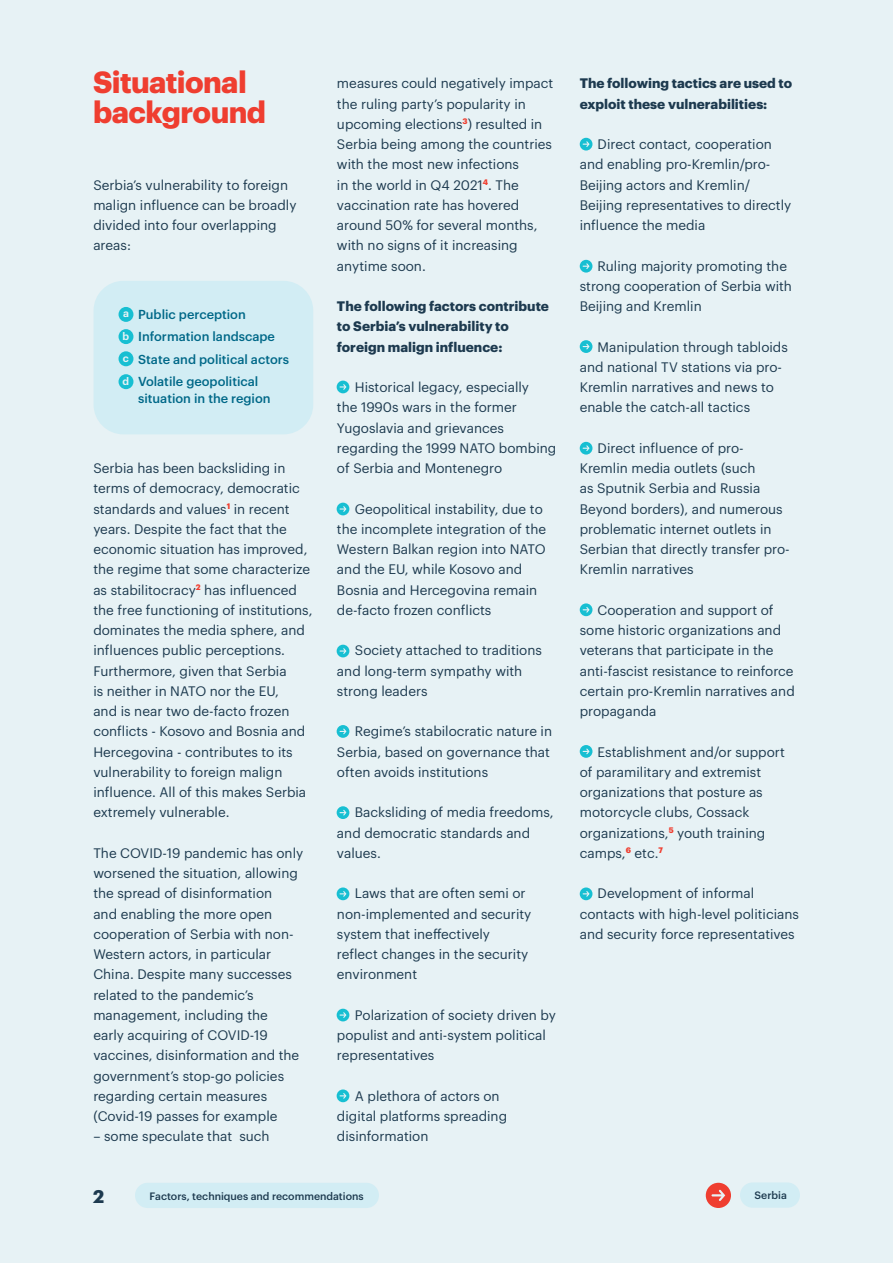
<style>
.page{position:relative;width:893px;height:1263px;background:#e7f2f5}
.page>*{position:absolute;margin:0;border:0;box-sizing:border-box;transform-origin:0 0}
.t1{font:700 30px/30px "Graphik";letter-spacing:-.02em;color:#ef3e30}
.t2{font:700 18px "Graphik";color:#1d3a4f}
.t3{font:13.5px/20.2px "Graphik";color:#1d3a4f}
.t4{font:700 13.5px/20.2px "Graphik";color:#1d3a4f}
.t5{font:500 12.75px/22.5px "Graphik";color:#006888}
.t6{font:500 10.5px "Graphik";color:#1d3a4f}
.t7{font:600 10.5px/23px "Graphik";color:#e7f2f5}
</style>
<div class="page">
<div style="left:740px;top:1182px;width:60px;height:26px;background:#d2edf4;border-radius:13px"></div>
<div style="left:135px;top:1183px;width:244px;height:25px;background:#d2edf4;border-radius:13px"></div>
<div style="left:706px;top:1183px;width:25px;height:25px;background:#ef3e30;border-radius:50%"></div>
<svg style="left:711px;top:1190px;width:14px;height:11px"></svg>
<div style="left:94px;top:281px;width:219px;height:153px;background:#d2edf4;border-radius:30px"></div>
<div style="left:119px;top:307px;width:14px;height:15px;background:#17bfd2;border-radius:50%"></div>
<div style="left:119px;top:329px;width:14px;height:15px;background:#17bfd2;border-radius:50%"></div>
<div style="left:119px;top:351px;width:14px;height:15px;background:#17bfd2;border-radius:50%"></div>
<div style="left:119px;top:374px;width:14px;height:15px;background:#17bfd2;border-radius:50%"></div>
<div style="left:337px;top:381px;width:12px;height:12px;background:#17bfd2;border-radius:50%"></div>
<svg style="left:340px;top:384px;width:6px;height:6px"></svg>
<svg style="left:580px;top:340px;width:12px;height:13px"></svg>
<svg style="left:583px;top:344px;width:7px;height:5px"></svg>
<div style="left:337px;top:503px;width:12px;height:12px;background:#17bfd2;border-radius:50%"></div>
<svg style="left:340px;top:506px;width:6px;height:6px"></svg>
<div style="left:580px;top:442px;width:12px;height:13px;background:#17bfd2;border-radius:50%"></div>
<svg style="left:583px;top:445px;width:7px;height:6px"></svg>
<div style="left:337px;top:645px;width:12px;height:12px;background:#17bfd2;border-radius:50%"></div>
<svg style="left:340px;top:648px;width:6px;height:6px"></svg>
<div style="left:580px;top:260px;width:12px;height:13px;background:#17bfd2;border-radius:50%"></div>
<svg style="left:583px;top:263px;width:7px;height:6px"></svg>
<div style="left:580px;top:138px;width:12px;height:13px;background:#17bfd2;border-radius:50%"></div>
<svg style="left:583px;top:141px;width:7px;height:6px"></svg>
<svg style="left:337px;top:725px;width:12px;height:13px"></svg>
<svg style="left:340px;top:728px;width:6px;height:6px"></svg>
<div style="left:580px;top:603px;width:12px;height:13px;background:#17bfd2;border-radius:50%"></div>
<svg style="left:583px;top:607px;width:7px;height:6px"></svg>
<svg style="left:337px;top:806px;width:12px;height:13px"></svg>
<svg style="left:340px;top:810px;width:6px;height:5px"></svg>
<svg style="left:580px;top:745px;width:12px;height:13px"></svg>
<svg style="left:583px;top:748px;width:7px;height:6px"></svg>
<div style="left:337px;top:887px;width:12px;height:13px;background:#17bfd2;border-radius:50%"></div>
<svg style="left:340px;top:891px;width:6px;height:6px"></svg>
<div style="left:580px;top:887px;width:12px;height:13px;background:#17bfd2;border-radius:50%"></div>
<svg style="left:583px;top:891px;width:7px;height:6px"></svg>
<div style="left:337px;top:1009px;width:12px;height:12px;background:#17bfd2;border-radius:50%"></div>
<svg style="left:340px;top:1012px;width:6px;height:6px"></svg>
<div style="left:337px;top:1089px;width:12px;height:13px;background:#17bfd2;border-radius:50%"></div>
<svg style="left:340px;top:1093px;width:6px;height:6px"></svg>
<h1 class="t1" style="left:93px;top:64px;width:175px">Situational background</h1>
<p class="t3" style="left:93px;top:173px;width:205px">Serbia’s vulnerability to foreign malign influence can be broadly divided into four overlapping areas:</p>
<p class="t7" style="left:123px;top:301px;width:8px">a b</p>
<p class="t7" style="left:123px;top:345px;width:8px">c</p>
<p class="t7" style="left:123px;top:369px;width:8px">d</p>
<p class="t5" style="left:138px;top:302px;width:153px">Public perception<br>Information landscape<br>State and political actors<br>Volatile geopolitical</p>
<p class="t5" style="left:138px;top:386px;width:134px">situation in the region</p>
<p class="t3" style="left:93px;top:457px;width:221px">Serbia has been backsliding in terms of democracy, democratic standards and values<sup>1</sup> in recent years. Despite the fact that the economic situation has improved, the regime that some characterize as stabilitocracy<sup>2</sup> has influenced the free functioning of institutions, dominates the media sphere, and influences public perceptions.<br>Furthermore, given that Serbia<br>is neither in NATO nor the EU,<br>and is near two de-facto frozen conflicts - Kosovo and Bosnia and<br>Hercegovina - contributes to its vulnerability to foreign malign influence. All of this makes Serbia extremely vulnerable.</p>
<p class="t3" style="left:93px;top:842px;width:211px">The COVID-19 pandemic has only worsened the situation, allowing the spread of disinformation<br>and enabling the more open cooperation of Serbia with non-<br>Western actors, in particular<br>China. Despite many successes related to the pandemic’s management, including the<br>early acquiring of COVID-19 vaccines, disinformation and the government’s stop-go policies regarding certain measures (Covid-19 passes for example</p>
<p class="t3" style="left:93px;top:1125px;width:178px">– some speculate that such</p>
<p class="t3" style="left:337px;top:72px;width:218px">measures could negatively impact the ruling party’s popularity in upcoming elections<sup>3</sup>) resulted in<br>Serbia being among the countries with the most new infections<br>in the world in Q4 2021<sup>4</sup>. The vaccination rate has hovered around 50% for several months, with no signs of it increasing anytime soon.</p>
<p class="t4" style="left:337px;top:295px;width:214px">The following factors contribute to Serbia’s vulnerability to foreign malign influence:</p>
<p class="t3" style="left:337px;top:376px;width:221px;text-indent:18px">Historical legacy, especially<br>the 1990s wars in the former<br>Yugoslavia and grievances regarding the 1999 NATO bombing of Serbia and Montenegro</p>
<p class="t3" style="left:337px;top:497px;width:211px;text-indent:18px">Geopolitical instability, due to the incomplete integration of the<br>Western Balkan region into NATO and the EU, while Kosovo and<br>Bosnia and Hercegovina remain de-facto frozen conflicts</p>
<p class="t3" style="left:337px;top:639px;width:206px;text-indent:18px">Society attached to traditions and long-term sympathy with strong leaders</p>
<p class="t3" style="left:337px;top:720px;width:217px;text-indent:18px">Regime’s stabilocratic nature in<br>Serbia, based on governance that often avoids institutions</p>
<p class="t3" style="left:337px;top:801px;width:218px;text-indent:18px">Backsliding of media freedoms, and democratic standards and values.</p>
<p class="t3" style="left:337px;top:882px;width:196px;text-indent:18px">Laws that are often semi or non-implemented and security system that ineffectively reflect changes in the security environment</p>
<p class="t3" style="left:337px;top:1004px;width:220px;text-indent:18px">Polarization of society driven by populist and anti-system political representatives</p>
<p class="t3" style="left:337px;top:1085px;width:172px;text-indent:18px">A plethora of actors on digital platforms spreading disinformation</p>
<p class="t4" style="left:580px;top:72px;width:214px">The following tactics are used to exploit these vulnerabilities:</p>
<p class="t3" style="left:580px;top:133px;width:213px;text-indent:18px">Direct contact, cooperation and enabling pro-Kremlin/pro-<br>Beijing actors and Kremlin/<br>Beijing representatives to directly influence the media</p>
<p class="t3" style="left:580px;top:254px;width:214px;text-indent:18px">Ruling majority promoting the strong cooperation of Serbia with<br>Beijing and Kremlin</p>
<p class="t3" style="left:580px;top:335px;width:210px;text-indent:18px">Manipulation through tabloids and national TV stations via pro-<br>Kremlin narratives and news to enable the catch-all tactics</p>
<p class="t3" style="left:580px;top:437px;width:211px;text-indent:18px">Direct influence of pro-<br>Kremlin media outlets (such<br>as Sputnik Serbia and Russia<br>Beyond borders), and numerous problematic internet outlets in<br>Serbian that directly transfer pro-<br>Kremlin narratives</p>
<p class="t3" style="left:580px;top:599px;width:217px;text-indent:18px">Cooperation and support of some historic organizations and veterans that participate in the anti-fascist resistance to reinforce certain pro-Kremlin narratives and propaganda</p>
<p class="t3" style="left:580px;top:740px;width:207px;text-indent:18px">Establishment and/or support of paramilitary and extremist organizations that posture as motorcycle clubs, Cossack organizations,<sup>5</sup> youth training camps,<sup>6</sup> etc.<sup>7</sup></p>
<p class="t3" style="left:580px;top:882px;width:221px;text-indent:18px">Development of informal contacts with high-level politicians and security force representatives</p>
<h2 class="t2" style="left:93px;top:1182px;width:13px">2</h2>
<p class="t6" style="left:150px;top:1188px;width:216px">Factors, techniques and recommendations</p>
<p class="t6" style="left:755px;top:1187px;width:34px">Serbia</p>
</div>
